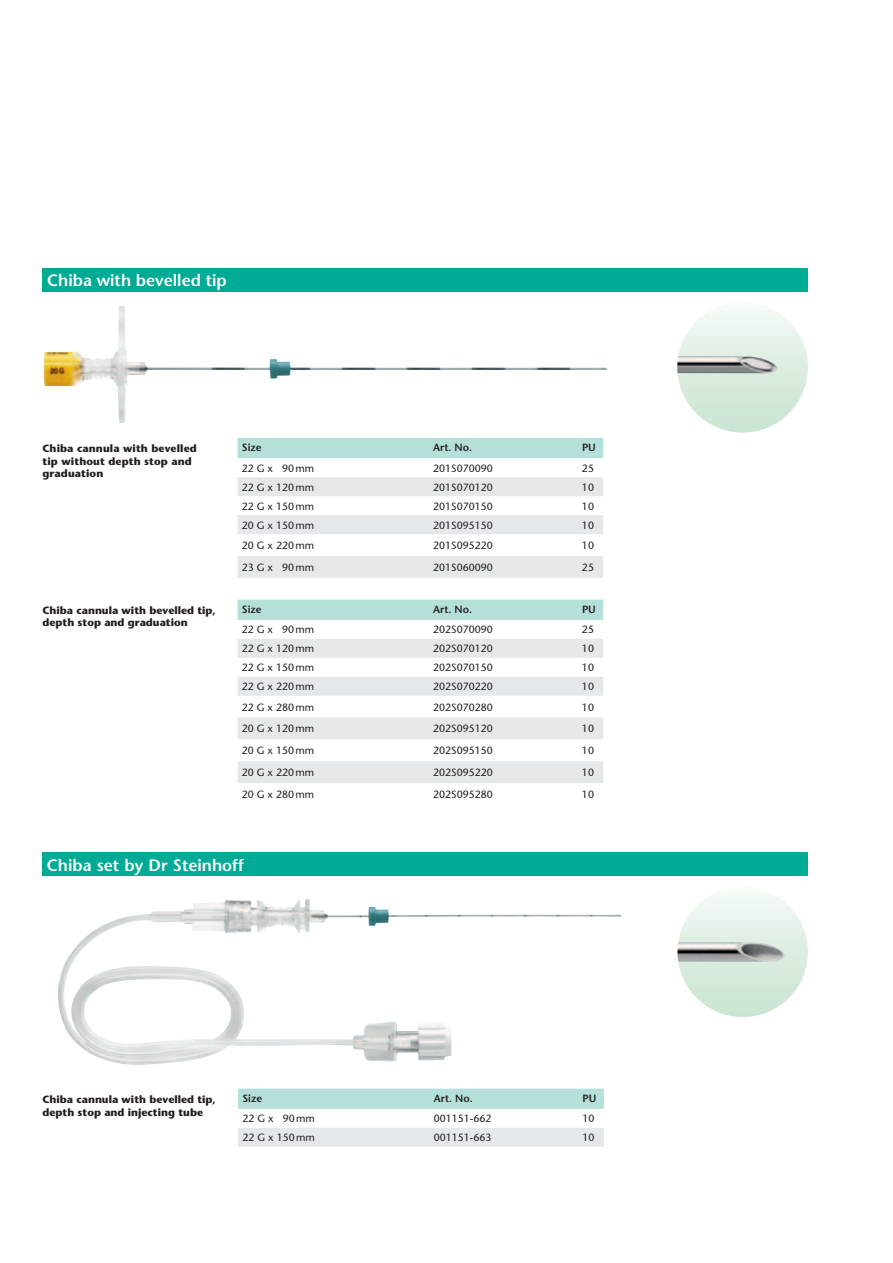
<style>
.page{position:relative;width:893px;height:1263px;background:#fff}
.page>*{position:absolute;margin:0;border:0;box-sizing:border-box;transform-origin:0 0}
.t1{font:600 16.5px "Stone Sans";color:#fff}
.t2{font:10.5px "Stone Sans";color:#231f20}
.t3{font:700 10.5px/12.6px "Stone Sans";color:#231f20}
.t4{font:600 10.5px "Stone Sans";letter-spacing:.005em;color:#231f20}
</style>
<div class="page">
<img style="left:58px;top:899px;width:564px;height:166px">
<img style="left:44px;top:306px;width:564px;height:117px">
<div style="left:677px;top:302px;width:131px;height:131px;background:linear-gradient(to bottom,#f4faf6,#c8e3d0);border-radius:50%"></div>
<img style="left:677px;top:356px;width:102px;height:17px">
<div style="left:677px;top:887px;width:131px;height:130px;background:linear-gradient(to bottom,#f5faf6,#c8e3d0);border-radius:50%"></div>
<img style="left:677px;top:942px;width:109px;height:20px">
<div style="left:43px;top:268px;width:765px;height:23px;background:#00ab95"></div>
<div style="left:238px;top:438px;width:365px;height:20px;background:#b5dfd9"></div>
<svg style="left:238px;top:477px;width:365px;height:101px"></svg>
<div style="left:238px;top:600px;width:365px;height:20px;background:#b5dfd9"></div>
<svg style="left:238px;top:639px;width:365px;height:144px;fill:#e6e7e9"></svg>
<div style="left:43px;top:853px;width:765px;height:23px;background:#00ab95"></div>
<div style="left:238px;top:1089px;width:366px;height:20px;background:#b5dfd9"></div>
<div style="left:238px;top:1128px;width:366px;height:19px;background:#e6e7e9"></div>
<h1 class="t1" style="left:47px;top:274px;width:181px">Chiba with bevelled tip</h1>
<p class="t3" style="left:43px;top:443px;width:156px">Chiba cannula with bevelled tip without depth stop and graduation</p>
<p class="t3" style="left:43px;top:605px;width:175px">Chiba cannula with bevelled tip, depth stop and graduation</p>
<p class="t4" style="left:242px;top:443px;width:21px">Size</p>
<p class="t4" style="left:433px;top:443px;width:41px">Art. No.</p>
<p class="t4" style="left:582px;top:443px;width:15px">PU</p>
<p class="t2" style="left:242px;top:464px;width:74px">22 G x 90 mm</p>
<p class="t2" style="left:433px;top:464px;width:61px">201S070090</p>
<p class="t2" style="left:582px;top:464px;width:14px">25</p>
<p class="t2" style="left:242px;top:483px;width:74px">22 G x 120 mm</p>
<p class="t2" style="left:433px;top:483px;width:61px">201S070120</p>
<p class="t2" style="left:582px;top:483px;width:14px">10</p>
<p class="t2" style="left:242px;top:502px;width:74px">22 G x 150 mm</p>
<p class="t2" style="left:433px;top:502px;width:61px">201S070150</p>
<p class="t2" style="left:582px;top:502px;width:14px">10</p>
<p class="t2" style="left:242px;top:521px;width:74px">20 G x 150 mm</p>
<p class="t2" style="left:433px;top:521px;width:61px">201S095150</p>
<p class="t2" style="left:582px;top:521px;width:14px">10</p>
<p class="t2" style="left:242px;top:541px;width:74px">20 G x 220 mm</p>
<p class="t2" style="left:433px;top:541px;width:61px">201S095220</p>
<p class="t2" style="left:582px;top:541px;width:14px">10</p>
<p class="t2" style="left:242px;top:563px;width:74px">23 G x 90 mm</p>
<p class="t2" style="left:433px;top:563px;width:61px">201S060090</p>
<p class="t2" style="left:582px;top:563px;width:14px">25</p>
<p class="t4" style="left:242px;top:605px;width:21px">Size</p>
<p class="t4" style="left:433px;top:605px;width:41px">Art. No.</p>
<p class="t4" style="left:582px;top:605px;width:15px">PU</p>
<p class="t2" style="left:242px;top:625px;width:74px">22 G x 90 mm</p>
<p class="t2" style="left:433px;top:625px;width:61px">202S070090</p>
<p class="t2" style="left:582px;top:625px;width:14px">25</p>
<p class="t2" style="left:242px;top:644px;width:74px">22 G x 120 mm</p>
<p class="t2" style="left:433px;top:644px;width:61px">202S070120</p>
<p class="t2" style="left:582px;top:644px;width:14px">10</p>
<p class="t2" style="left:242px;top:663px;width:74px">22 G x 150 mm</p>
<p class="t2" style="left:433px;top:663px;width:61px">202S070150</p>
<p class="t2" style="left:582px;top:663px;width:14px">10</p>
<p class="t2" style="left:242px;top:682px;width:74px">22 G x 220 mm</p>
<p class="t2" style="left:433px;top:682px;width:61px">202S070220</p>
<p class="t2" style="left:582px;top:682px;width:14px">10</p>
<p class="t2" style="left:242px;top:703px;width:74px">22 G x 280 mm</p>
<p class="t2" style="left:433px;top:703px;width:61px">202S070280</p>
<p class="t2" style="left:582px;top:703px;width:14px">10</p>
<p class="t2" style="left:242px;top:725px;width:74px">20 G x 120 mm</p>
<p class="t2" style="left:433px;top:725px;width:61px">202S095120</p>
<p class="t2" style="left:582px;top:725px;width:14px">10</p>
<p class="t2" style="left:242px;top:747px;width:74px">20 G x 150 mm</p>
<p class="t2" style="left:433px;top:747px;width:61px">202S095150</p>
<p class="t2" style="left:582px;top:747px;width:14px">10</p>
<p class="t2" style="left:242px;top:768px;width:74px">20 G x 220 mm</p>
<p class="t2" style="left:433px;top:768px;width:61px">202S095220</p>
<p class="t2" style="left:582px;top:768px;width:14px">10</p>
<p class="t2" style="left:242px;top:790px;width:74px">20 G x 280 mm</p>
<p class="t2" style="left:433px;top:790px;width:61px">202S095280</p>
<p class="t2" style="left:582px;top:790px;width:14px">10</p>
<h1 class="t1" style="left:47px;top:858px;width:199px">Chiba set by Dr Steinhoff</h1>
<p class="t3" style="left:43px;top:1094px;width:175px">Chiba cannula with bevelled tip, depth stop and injecting tube</p>
<p class="t4" style="left:242px;top:1094px;width:21px">Size</p>
<p class="t4" style="left:434px;top:1094px;width:41px">Art. No.</p>
<p class="t4" style="left:583px;top:1094px;width:15px">PU</p>
<p class="t2" style="left:242px;top:1114px;width:74px">22 G x 90 mm</p>
<p class="t2" style="left:434px;top:1114px;width:59px">001151-662</p>
<p class="t2" style="left:583px;top:1114px;width:14px">10</p>
<p class="t2" style="left:242px;top:1133px;width:74px">22 G x 150 mm</p>
<p class="t2" style="left:434px;top:1133px;width:59px">001151-663</p>
<p class="t2" style="left:583px;top:1133px;width:14px">10</p>
</div>
